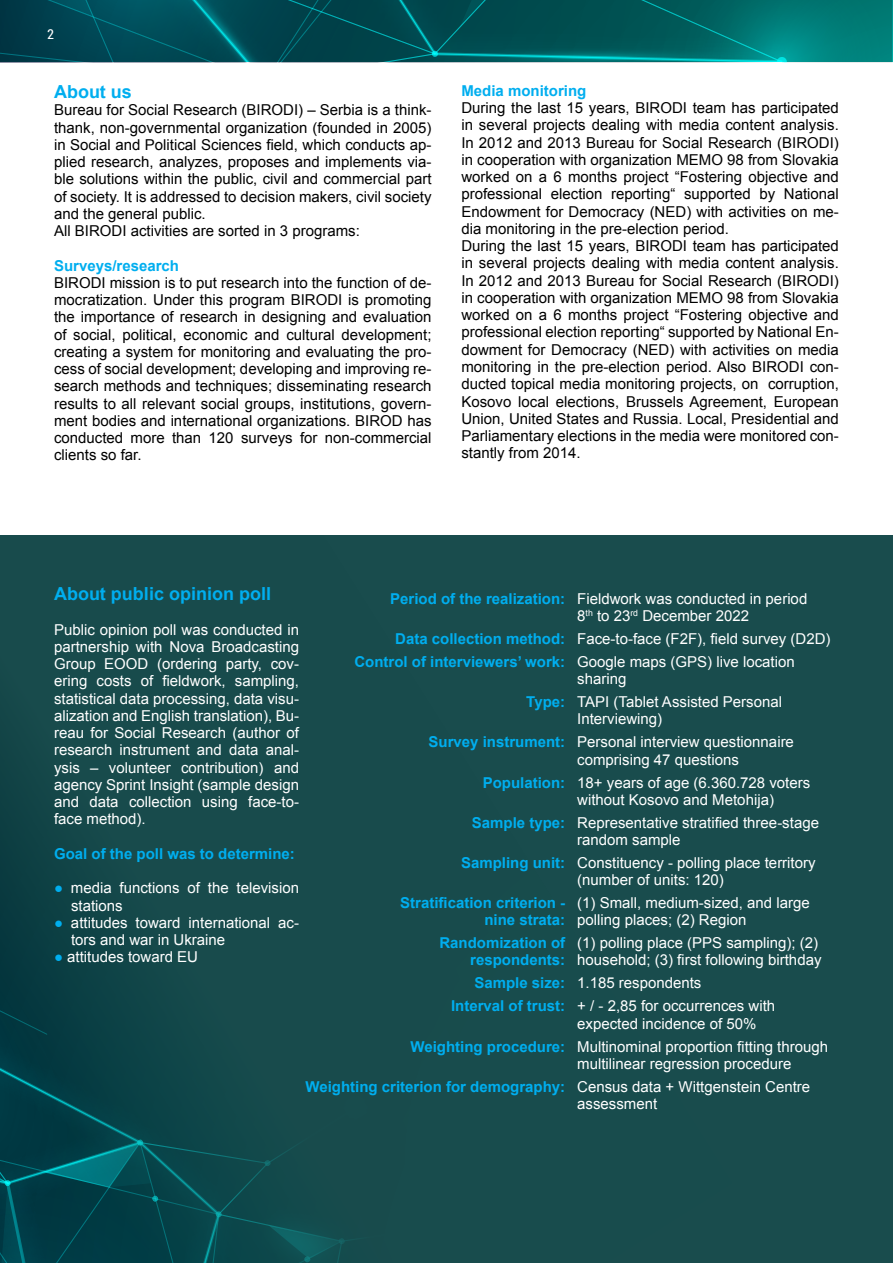
<style>
.page{position:relative;width:893px;height:1263px;background:#fff}
.page>*{position:absolute;margin:0;border:0;box-sizing:border-box;transform-origin:0 0}
.t1{font:700 18px "Arial";color:#00aeef}
.t2{font:15px/17.2px "Arial";color:#000}
.t3{font:15px/17.2px "Arial";color:#fff}
.t4{font:700 15px/17.2px "Arial";color:#00aeef;text-align:right}
.t5{font:condensed 13.5px "Roboto";color:#fff}
.s1{color:#00aeef}
.s2{font-weight:700;color:#00aeef}
</style>
<div class="page">
<svg style="left:0;top:0;width:893px;height:62px;background:#00595e"></svg>
<div style="left:0;top:536px;width:893px;height:727px;background:#194c4d"></div>
<div style="left:0;top:766px;width:58px;height:126px;background:#104145"></div>
<svg style="left:0;top:892px;width:348px;height:371px"></svg>
<p class="t5" style="left:47px;top:25px;width:8px">2</p>
<p class="t1" style="left:54px;top:80px;width:79px">About us</p>
<p class="t2" style="left:54px;top:102px;width:379px">Bureau for Social Research (BIRODI) – Serbia is a think&shy;thank, non-governmental organization (founded in 2005) in Social and Political Sciences field, which conducts ap&shy;plied research, analyzes, proposes and implements via&shy;ble solutions within the public, civil and commercial part of society. It is addressed to decision makers, civil society and the general public.<br>All BIRODI activities are sorted in 3 programs:</p>
<p class="t4" style="left:54px;top:257px;width:127px">Surveys/research</p>
<p class="t2" style="left:54px;top:274px;width:379px;text-align:justify">BIRODI mission is to put research into the function of de&shy;mocratization. Under this program BIRODI is promoting the importance of research in designing and evaluation of social, political, economic and cultural development; creating a system for monitoring and evaluating the pro&shy;cess of social development; developing and improving re&shy;search methods and techniques; disseminating research results to all relevant social groups, institutions, govern&shy;ment bodies and international organizations. BIROD has conducted more than 120 surveys for non-commercial clients so far.</p>
<p class="t4" style="left:461px;top:83px;width:127px">Media monitoring</p>
<p class="t2" style="left:461px;top:99px;width:379px">During the last 15 years, BIRODI team has participated in several projects dealing with media content analysis.<br>In 2012 and 2013 Bureau for Social Research (BIRODI) in cooperation with organization MEMO 98 from Slovakia worked on a 6 months project “Fostering objective and professional election reporting“ supported by National Endowment for Democracy (NED) with activities on me&shy;dia monitoring in the pre-election period.<br>During the last 15 years, BIRODI team has participated in several projects dealing with media content analysis.<br>In 2012 and 2013 Bureau for Social Research (BIRODI) in cooperation with organization MEMO 98 from Slovakia worked on a 6 months project “Fostering objective and professional election reporting“ supported by National En&shy;dowment for Democracy (NED) with activities on media monitoring in the pre-election period. Also BIRODI con&shy;ducted topical media monitoring projects, on corruption, Kosovo local elections, Brussels Agreement, European Union, United States and Russia. Local, Presidential and Parliamentary elections in the media were monitored con&shy;stantly from 2014.</p>
<p class="t1" style="left:54px;top:582px;width:219px">About public opinion poll</p>
<p class="t3" style="left:54px;top:621px;width:247px;text-align:justify">Public opinion poll was conducted in partnership with Nova Broadcasting Group EOOD (ordering party, cov&shy;ering costs of fieldwork, sampling, statistical data processing, data visu&shy;alization and English translation), Bu&shy;reau for Social Research (author of research instrument and data anal&shy;ysis – volunteer contribution) and agency Sprint Insight (sample design and data collection using face-to&shy;face method).</p>
<p class="t4" style="left:54px;top:845px;width:242px">Goal of the poll was to determine:</p>
<p class="t3" style="left:71px;top:880px;width:230px;text-indent:-17px"><span class="s1">●</span> media functions of the television stations</p>
<p class="t3" style="left:71px;top:914px;width:230px;text-indent:-17px"><span class="s1">●</span> attitudes toward international ac&shy;tors and war in Ukraine</p>
<p class="t3" style="left:54px;top:949px;width:146px"><span class="s1">●</span> attitudes toward EU</p>
<p class="t3" style="left:577px;top:590px;width:232px;text-indent:-187px"><span class="s2">Period of the realization:</span> Fieldwork was conducted in period<br>8<sup>th</sup> to 23<sup>rd</sup> December 2022</p>
<p class="t3" style="left:354px;top:627px;width:478px;line-height:23px;text-indent:41px"><span class="s2">Data collection method:</span> Face-to-face (F2F), field survey (D2D)<br><span class="s2">Control of interviewers’ work:</span> Google maps (GPS) live location</p>
<p class="t3" style="left:526px;top:668px;width:257px;line-height:23px;text-indent:51px">sharing<br><span class="s2">Type:</span> TAPI (Tablet Assisted Personal</p>
<p class="t3" style="left:428px;top:708px;width:367px;line-height:23px;text-indent:149px">Interviewing)<br><span class="s2">Survey instrument:</span> Personal interview questionnaire</p>
<p class="t3" style="left:483px;top:748px;width:329px;line-height:23px;text-indent:94px">comprising 47 questions<br><span class="s2">Population:</span> 18+ years of age (6.360.728 voters</p>
<p class="t3" style="left:472px;top:788px;width:349px;line-height:23px;text-indent:105px">without Kosovo and Metohija)<br><span class="s2">Sample type:</span> Representative stratified three-stage</p>
<p class="t3" style="left:461px;top:828px;width:356px;line-height:23px;text-indent:116px">random sample<br><span class="s2">Sampling unit:</span> Constituency - polling place territory</p>
<p class="t3" style="left:577px;top:871px;width:148px">(number of units: 120)</p>
<p class="t4" style="left:400px;top:895px;width:167px">Stratification criterion - nine strata:</p>
<p class="t3" style="left:577px;top:894px;width:234px">(1) Small, medium-sized, and large polling places; (2) Region</p>
<p class="t4" style="left:439px;top:935px;width:127px">Randomization of respondents:</p>
<p class="t3" style="left:577px;top:934px;width:246px">(1) polling place (PPS sampling); (2) household; (3) first following birthday</p>
<p class="t3" style="left:451px;top:972px;width:326px;line-height:23px;text-indent:23px"><span class="s2">Sample size:</span> 1.185 respondents<br><span class="s2">Interval of trust:</span> + / - 2,85 for occurrences with</p>
<p class="t3" style="left:410px;top:1012px;width:419px;line-height:23px;text-indent:167px">expected incidence of 50%<br><span class="s2">Weighting procedure:</span> Multinominal proportion fitting through</p>
<p class="t3" style="left:305px;top:1052px;width:506px;line-height:23px;text-indent:272px">multilinear regression procedure<br><span class="s2">Weighting criterion for demography:</span> Census data + Wittgenstein Centre</p>
<p class="t3" style="left:577px;top:1095px;width:82px">assessment</p>
</div>
